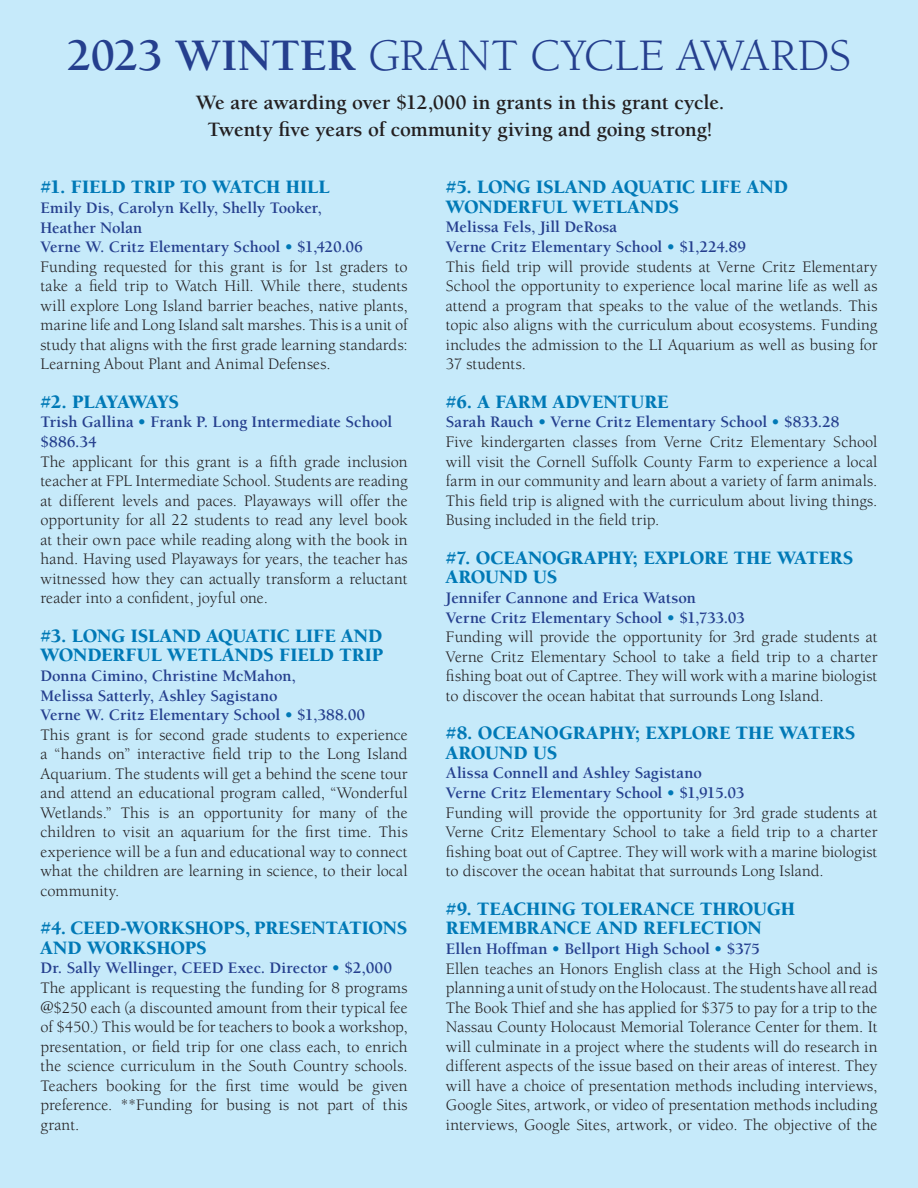
<style>
.page{position:relative;width:918px;height:1188px;background:#c6eafa}
.page>*{position:absolute;margin:0;border:0;box-sizing:border-box;transform-origin:0 0}
.t1{font:46.35px "Berkeley Std";letter-spacing:.005em;color:#253f8e}
.t2{font:700 21px/27px "Berkeley Std";color:#231f20;text-align:center}
.t3{font:900 19.5px/19.5px "Berkeley Std";letter-spacing:-.005em;color:#0079b6}
.t4{font:900 19.5px "Berkeley Std";letter-spacing:-.03em;color:#0079b6}
.t5{font:16.5px/19.5px "Berkeley Std";letter-spacing:.005em;color:#231f20}
.t6{font:700 16.5px/19.5px "Berkeley Std";letter-spacing:.005em;color:#253f8e}
.s1{font-weight:700}
.s2{font-weight:700;color:#253f8e}
.s3{font-weight:700;color:#0079b6}
.s4{color:#0079b6}
</style>
<div class="page">
<h1 class="t1" style="left:67px;top:31px;width:786px"><span class="s1">2023 WINTER</span> GRANT CYCLE AWARDS</h1>
<p class="t2" style="left:196px;top:89px;width:530px">We are awarding over $12,000 in grants in this grant cycle.<br>Twenty five years of community giving and going strong!</p>
<p class="t3" style="left:40px;top:178px;width:290px">#1. FIELD TRIP TO WATCH HILL</p>
<p class="t5" style="left:40px;top:198px;width:369px"><span class="s2">Emily Dis, Carolyn Kelly, Shelly Tooker,<br>Heather Nolan<br>Verne W. Critz Elementary School</span> <span class="s3">•</span> <span class="s2">$1,420.06<br></span>Funding requested for this grant is for 1st graders to take a field trip to Watch Hill. While there, students will explore Long Island barrier beaches, native plants, marine life and Long Island salt marshes. This is a unit of study that aligns with the first grade learning standards:<br>Learning About Plant and Animal Defenses.</p>
<p class="t4" style="left:40px;top:392px;width:140px">#2. PLAYAWAYS</p>
<p class="t6" style="left:40px;top:413px;width:353px">Trish Gallina <span class="s4">•</span> Frank P. Long Intermediate School $886.34</p>
<p class="t5" style="left:40px;top:452px;width:369px;text-align:justify">The applicant for this grant is a fifth grade inclusion teacher at FPL Intermediate School. Students are reading at different levels and paces. Playaways will offer the opportunity for all 22 students to read any level book at their own pace while reading along with the book in hand. Having used Playaways for years, the teacher has witnessed how they can actually transform a reluctant reader into a confident, joyful one.</p>
<p class="t3" style="left:40px;top:626px;width:344px">#3. LONG ISLAND AQUATIC LIFE AND<br>WONDERFUL WETLANDS FIELD TRIP</p>
<p class="t5" style="left:41px;top:666px;width:369px"><span class="s2">Donna Cimino, Christine McMahon,<br>Melissa Satterly, Ashley Sagistano<br>Verne W. Critz Elementary School</span> <span class="s3">•</span> <span class="s2">$1,388.00<br></span>This grant is for second grade students to experience a “hands on” interactive field trip to the Long Island Aquarium. The students will get a behind the scene tour and attend an educational program called, “Wonderful Wetlands.” This is an opportunity for many of the children to visit an aquarium for the first time. This experience will be a fun and educational way to connect what the children are learning in science, to their local community.</p>
<p class="t3" style="left:40px;top:919px;width:369px">#4. CEED-WORKSHOPS, PRESENTATIONS<br>AND WORKSHOPS</p>
<p class="t5" style="left:40px;top:959px;width:369px"><span class="s2">Dr. Sally Wellinger, CEED Exec. Director</span> <span class="s3">•</span> <span class="s2">$2,000<br></span>The applicant is requesting the funding for 8 programs @$250 each (a discounted amount from their typical fee of $450.) This would be for teachers to book a workshop, presentation, or field trip for one class each, to enrich the science curriculum in the South Country schools.<br>Teachers booking for the first time would be given preference. **Funding for busing is not part of this grant.</p>
<p class="t3" style="left:446px;top:178px;width:344px">#5. LONG ISLAND AQUATIC LIFE AND<br>WONDERFUL WETLANDS</p>
<p class="t5" style="left:446px;top:218px;width:433px"><span class="s2">Melissa Fels, Jill DeRosa<br>Verne Critz Elementary School</span> <span class="s3">•</span> <span class="s2">$1,224.89<br></span>This field trip will provide students at Verne Critz Elementary School the opportunity to experience local marine life as well as attend a program that speaks to the value of the wetlands. This topic also aligns with the curriculum about ecosystems. Funding includes the admission to the LI Aquarium as well as busing for 37 students.</p>
<p class="t3" style="left:446px;top:392px;width:224px">#6. A FARM ADVENTURE</p>
<p class="t5" style="left:446px;top:413px;width:433px"><span class="s2">Sarah Rauch</span> <span class="s3">•</span> <span class="s2">Verne Critz Elementary School</span> <span class="s3">•</span> <span class="s2">$833.28<br></span>Five kindergarten classes from Verne Critz Elementary School will visit the Cornell Suffolk County Farm to experience a local farm in our community and learn about a variety of farm animals.<br>This field trip is aligned with the curriculum about living things.<br>Busing included in the field trip.</p>
<p class="t3" style="left:446px;top:548px;width:409px">#7. OCEANOGRAPHY; EXPLORE THE WATERS<br>AROUND US</p>
<p class="t5" style="left:446px;top:588px;width:433px"><span class="s2">Jennifer Cannone and Erica Watson<br>Verne Critz Elementary School</span> <span class="s3">•</span> <span class="s2">$1,733.03<br></span>Funding will provide the opportunity for 3rd grade students at Verne Critz Elementary School to take a field trip to a charter fishing boat out of Captree. They will work with a marine biologist to discover the ocean habitat that surrounds Long Island.</p>
<p class="t3" style="left:446px;top:724px;width:411px">#8. OCEANOGRAPHY; EXPLORE THE WATERS<br>AROUND US</p>
<p class="t5" style="left:446px;top:764px;width:433px"><span class="s2">Alissa Connell and Ashley Sagistano<br>Verne Critz Elementary School</span> <span class="s3">•</span> <span class="s2">$1,915.03<br></span>Funding will provide the opportunity for 3rd grade students at Verne Critz Elementary School to take a field trip to a charter fishing boat out of Captree. They will work with a marine biologist to discover the ocean habitat that surrounds Long Island.</p>
<p class="t3" style="left:446px;top:899px;width:351px">#9. TEACHING TOLERANCE THROUGH<br>REMEMBRANCE AND REFLECTION</p>
<p class="t5" style="left:446px;top:939px;width:433px"><span class="s2">Ellen Hoffman</span> <span class="s3">•</span> <span class="s2">Bellport High School</span> <span class="s3">•</span> <span class="s2">$375<br></span>Ellen teaches an Honors English class at the High School and is planning a unit of study on the Holocaust. The students have all read The Book Thief and she has applied for $375 to pay for a trip to the Nassau County Holocaust Memorial Tolerance Center for them. It will culminate in a project where the students will do research in different aspects of the issue based on their areas of interest. They will have a choice of presentation methods including interviews, Google Sites, artwork, or video of presentation methods including interviews, Google Sites, artwork, or video. The objective of the</p>
</div>
